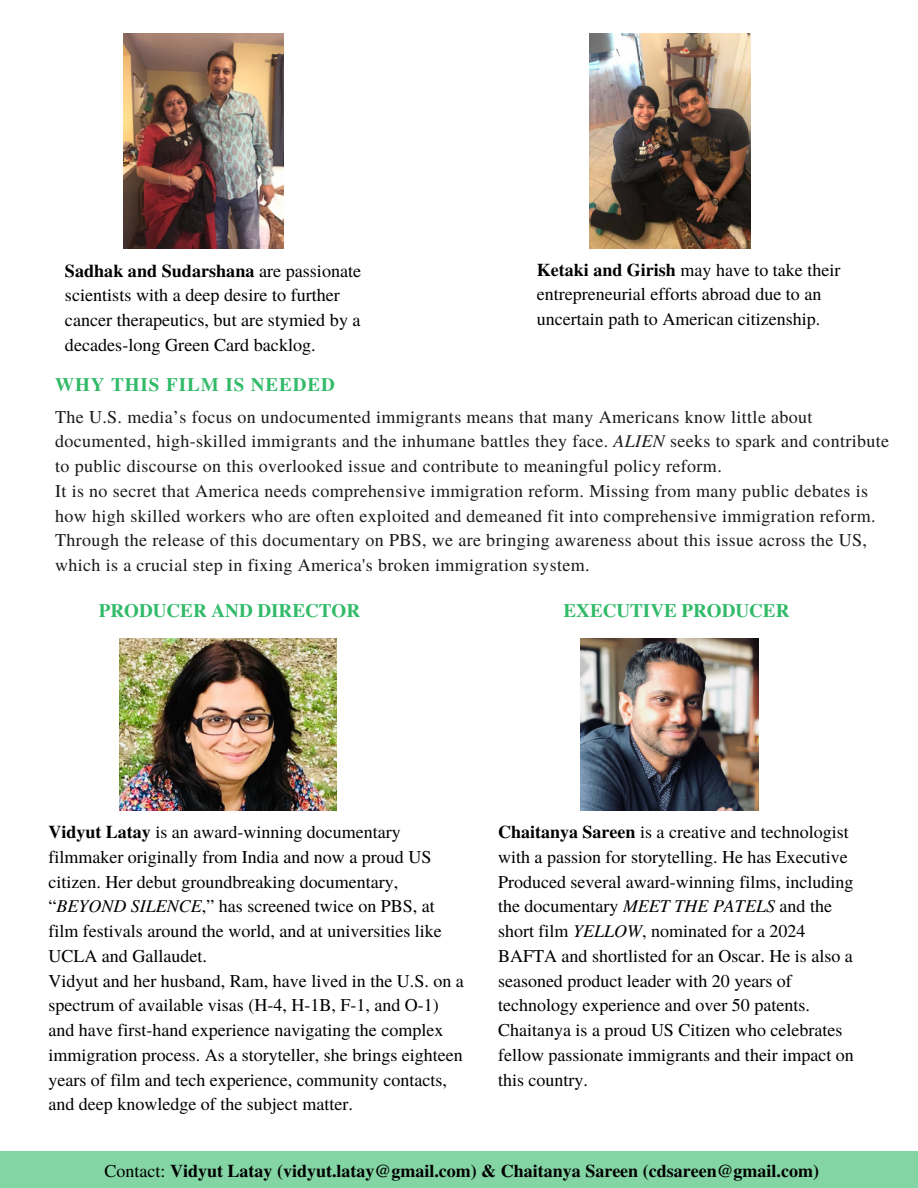
<style>
.page{position:relative;width:918px;height:1188px;background:#fff}
.page>*{position:absolute;margin:0;border:0;box-sizing:border-box;transform-origin:0 0}
.t1{font:700 19.05px "Te X Gyre Termes";color:#31ba68}
.t2{font:700 19.05px "Te X Gyre Termes";letter-spacing:.05em;color:#31ba68}
.t3{font:18.15px/24.8px "Te X Gyre Termes";color:#000}
.t4{font:18px/24.8px "Te X Gyre Termes";color:#000}
.t5{font:18px/24.8px "Te X Gyre Termes";letter-spacing:.02em;color:#1c191a}
.t6{font:700 18px "Te X Gyre Termes";color:#000}
.s1{font-weight:700}
.s2{font-style:italic}
.s3{font-weight:400}
</style>
<div class="page">
<div style="left:0;top:1151px;width:918px;height:37px;background:#83d5a4"></div>
<img style="left:119px;top:638px;width:217px;height:172px">
<img style="left:123px;top:34px;width:161px;height:215px">
<img style="left:589px;top:34px;width:161px;height:215px">
<img style="left:581px;top:638px;width:178px;height:172px">
<h1 class="t3" style="left:65px;top:257px;width:298px"><span class="s1">Sadhak and Sudarshana</span> are passionate scientists with a deep desire to further</h1>
<p class="t3" style="left:65px;top:307px;width:297px">cancer therapeutics, but are stymied by a decades-long Green Card backlog.</p>
<p class="t2" style="left:55px;top:370px;width:281px">WHY THIS FILM IS NEEDED</p>
<p class="t4" style="left:537px;top:256px;width:305px"><span class="s1">Ketaki and Girish</span> may have to take their entrepreneurial efforts abroad due to an uncertain path to American citizenship.</p>
<p class="t5" style="left:55px;top:403px;width:836px">The U.S. media’s focus on undocumented immigrants means that many Americans know little about documented, high-skilled immigrants and the inhumane battles they face. <span class="s2">ALIEN</span> seeks to spark and contribute to public discourse on this overlooked issue and contribute to meaningful policy reform.</p>
<p class="t5" style="left:55px;top:477px;width:822px">It is no secret that America needs comprehensive immigration reform. Missing from many public debates is how high skilled workers who are often exploited and demeaned fit into comprehensive immigration reform.<br>Through the release of this documentary on PBS, we are bringing awareness about this issue across the US, which is a crucial step in fixing America's broken immigration system.</p>
<p class="t1" style="left:99px;top:595px;width:263px">PRODUCER AND DIRECTOR</p>
<h1 class="t1" style="left:564px;top:595px;width:227px">EXECUTIVE PRODUCER</h1>
<h1 class="t4" style="left:48px;top:819px;width:395px"><span class="s1">Vidyut Latay</span> is an award-winning documentary filmmaker originally from India and now a proud US citizen. Her debut groundbreaking documentary, “<span class="s2">BEYOND SILENCE</span>,” has screened twice on PBS, at film festivals around the world, and at universities like UCLA and Gallaudet.</h1>
<p class="t4" style="left:48px;top:967px;width:417px">Vidyut and her husband, Ram, have lived in the U.S. on a spectrum of available visas (H-4, H-1B, F-1, and O-1) and have first-hand experience navigating the complex immigration process. As a storyteller, she brings eighteen years of film and tech experience, community contacts, and deep knowledge of the subject matter.</p>
<p class="t4" style="left:498px;top:819px;width:357px"><span class="s1">Chaitanya Sareen</span> is a creative and technologist with a passion for storytelling. He has Executive Produced several award-winning films, including the documentary <span class="s2">MEET THE PATELS</span> and the short film <span class="s2">YELLOW</span>, nominated for a 2024<br>BAFTA and shortlisted for an Oscar. He is also a seasoned product leader with 20 years of technology experience and over 50 patents.<br>Chaitanya is a proud US Citizen who celebrates fellow passionate immigrants and their impact on this country.</p>
<p class="t6" style="left:105px;top:1157px;width:716px"><span class="s3">Contact:</span> Vidyut Latay (vidyut.latay@gmail.com) &amp; Chaitanya Sareen (cdsareen@gmail.com)</p>
</div>
